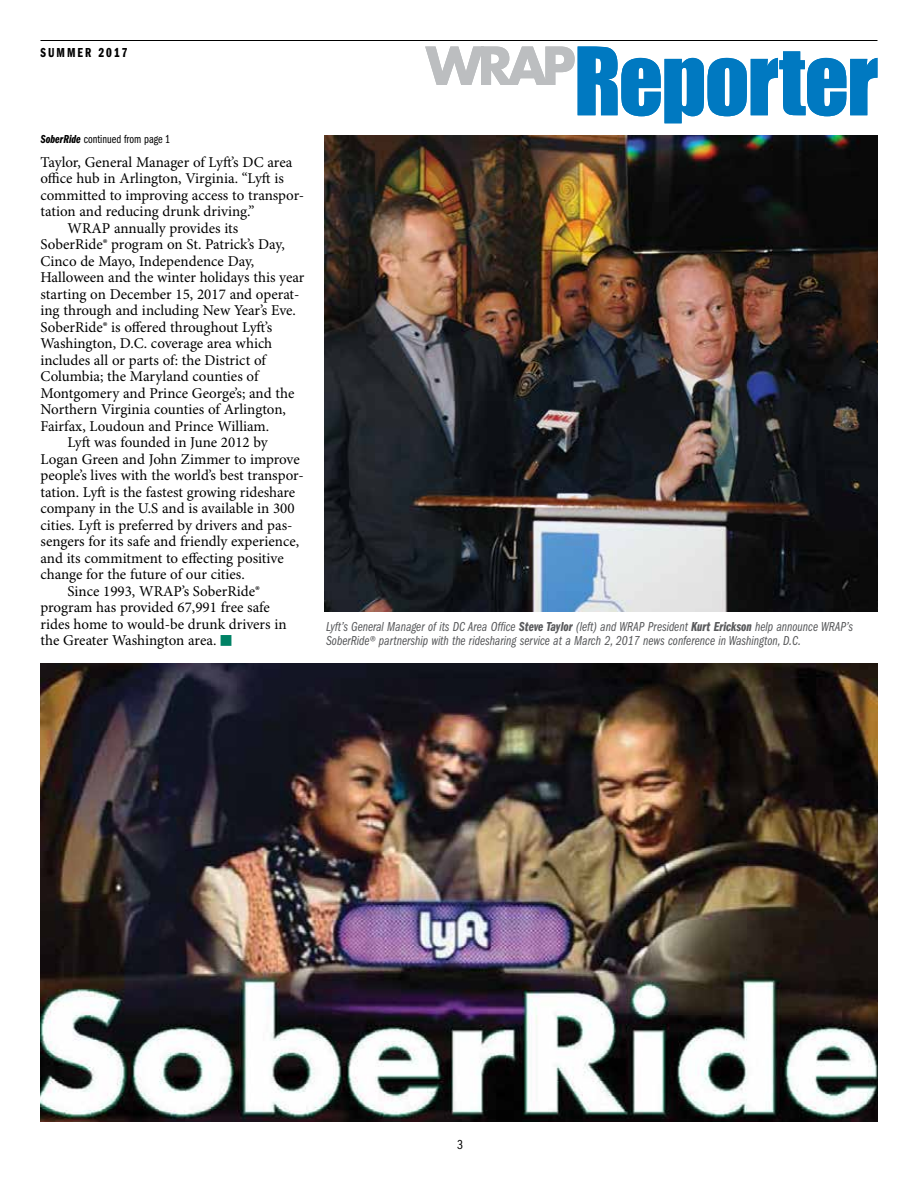
<style>
.page{position:relative;width:918px;height:1188px;background:#fff}
.page>*{position:absolute;margin:0;border:0;box-sizing:border-box;transform-origin:0 0}
.t1{font:15px "Minion Pro";color:#000}
.t2{font:13.5px/13.5px "ITC Franklin Gothic Std Bk Cp It";color:#58595b}
.t3{font:13.5px "ITC Franklin Gothic Std Dm Cp";letter-spacing:.15em;color:#000}
.t4{font:13.5px "ITC Franklin Gothic Std Bk Cp";color:#000}
.t5{font:12px "ITC Franklin Gothic Std Bk Cp";color:#000}
.s1{font-family:"ITC Franklin Gothic Std Dm Cp It"}
.s2{font-family:"Universal Std Newswith Comm Pi";font-size:13.5px;color:#008265}
</style>
<div class="page">
<hr style="left:40px;top:40px;width:838px;height:1px;background:#000">
<svg style="left:425px;top:46px;width:452px;height:77px"></svg>
<img style="left:40px;top:663px;width:838px;height:459px">
<img style="left:325px;top:135px;width:553px;height:477px">
<p class="t3" style="left:40px;top:45px;width:89px">SUMMER 2017</p>
<p class="t5" style="left:40px;top:133px;width:131px"><span class="s1">SoberRide</span> continued from page 1</p>
<p class="t1" style="left:40px;top:153px;width:253px">Taylor, General Manager of Lyft’s DC area</p>
<p class="t1" style="left:40px;top:170px;width:245px">office hub in Arlington, Virginia. “Lyft is</p>
<p class="t1" style="left:40px;top:186px;width:265px">committed to improving access to transpor-</p>
<p class="t1" style="left:40px;top:203px;width:216px">tation and reducing drunk driving.”</p>
<p class="t1" style="left:68px;top:219px;width:172px">WRAP annually provides its</p>
<p class="t1" style="left:40px;top:236px;width:246px">SoberRide® program on St. Patrick’s Day,</p>
<p class="t1" style="left:40px;top:252px;width:215px">Cinco de Mayo, Independence Day,</p>
<p class="t1" style="left:40px;top:269px;width:266px">Halloween and the winter holidays this year</p>
<p class="t1" style="left:40px;top:285px;width:261px">starting on December 15, 2017 and operat-</p>
<p class="t1" style="left:40px;top:302px;width:257px">ing through and including New Year’s Eve.</p>
<p class="t1" style="left:40px;top:318px;width:233px">SoberRide® is offered throughout Lyft’s</p>
<p class="t1" style="left:40px;top:335px;width:233px">Washington, D.C. coverage area which</p>
<p class="t1" style="left:40px;top:351px;width:227px">includes all or parts of: the District of</p>
<p class="t1" style="left:40px;top:368px;width:220px">Columbia; the Maryland counties of</p>
<p class="t1" style="left:40px;top:384px;width:255px">Montgomery and Prince George’s; and the</p>
<p class="t1" style="left:40px;top:401px;width:247px">Northern Virginia counties of Arlington,</p>
<p class="t1" style="left:40px;top:417px;width:230px">Fairfax, Loudoun and Prince William.</p>
<p class="t1" style="left:68px;top:434px;width:202px">Lyft was founded in June 2012 by</p>
<p class="t1" style="left:40px;top:450px;width:261px">Logan Green and John Zimmer to improve</p>
<p class="t1" style="left:40px;top:467px;width:265px">people’s lives with the world’s best transpor-</p>
<p class="t1" style="left:40px;top:483px;width:256px">tation. Lyft is the fastest growing rideshare</p>
<p class="t1" style="left:40px;top:500px;width:256px">company in the U.S and is available in 300</p>
<p class="t1" style="left:40px;top:516px;width:254px">cities. Lyft is preferred by drivers and pas-</p>
<p class="t1" style="left:40px;top:533px;width:260px">sengers for its safe and friendly experience,</p>
<p class="t1" style="left:40px;top:549px;width:245px">and its commitment to effecting positive</p>
<p class="t1" style="left:40px;top:566px;width:206px">change for the future of our cities.</p>
<p class="t1" style="left:68px;top:582px;width:194px">Since 1993, WRAP’s SoberRide®</p>
<p class="t1" style="left:40px;top:599px;width:231px">program has provided 67,991 free safe</p>
<p class="t1" style="left:40px;top:615px;width:248px">rides home to would-be drunk drivers in</p>
<p class="t1" style="left:40px;top:632px;width:193px">the Greater Washington area. <span class="s2">■</span></p>
<p class="t2" style="left:326px;top:620px;width:528px">Lyft’s General Manager of its DC Area Office <span class="s1">Steve Taylor</span> (left) and WRAP President <span class="s1">Kurt Erickson</span> help announce WRAP’s<br>SoberRide® partnership with the ridesharing service at a March 2, 2017 news conference in Washington, D.C.</p>
<p class="t4" style="left:457px;top:1137px;width:7px">3</p>
</div>
